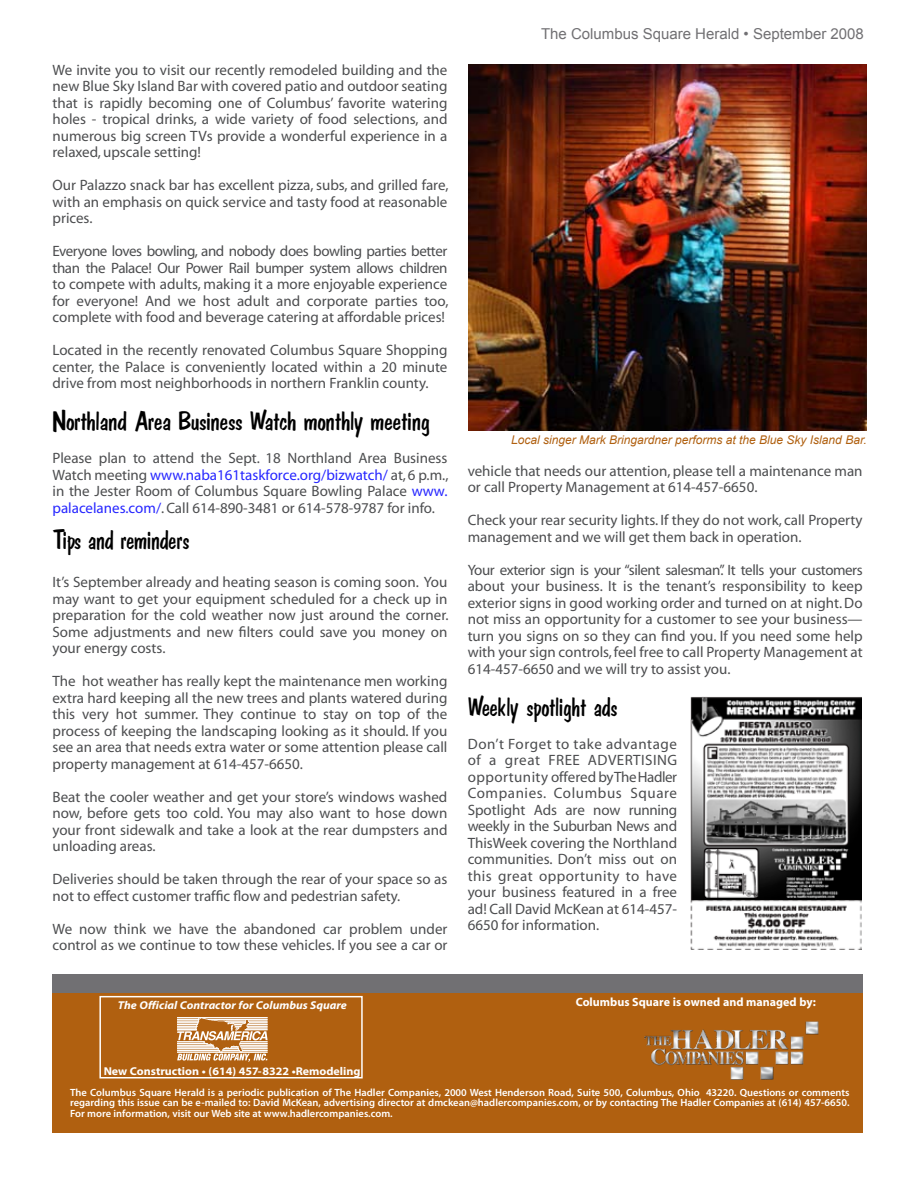
<style>
.page{position:relative;width:918px;height:1188px;background:#fff}
.page>*{position:absolute;margin:0;border:0;box-sizing:border-box;transform-origin:0 0}
.t1{font:27px "Dominican";letter-spacing:-.015em;color:#000;scale:1.06 1}
.t2{font:27px "Dominican";letter-spacing:-.015em;color:#000}
.t3{font:15px/16.5px "Myriad";color:#4c4d4f;text-align:justify}
.t4{font:15px "Arial";color:#717073}
.t5{font:italic 12px "Arial";color:#b06010}
.t6{font:700 12px "Myriad";color:#fff}
.t7{font:700 11.4px "Myriad Pro";color:#fff;scale:1.05 1}
.t8{font:italic 700 11.4px "Myriad Pro";color:#fff;scale:1.05 1}
.t9{font:600 10.5px/10.5px "Myriad Pro";color:#fff;text-align:justify}
.s1{color:#2626ff}
</style>
<div class="page">
<div style="left:52px;top:992px;width:811px;height:140px;background:#b06010"></div>
<div style="left:52px;top:974px;width:811px;height:18px;background:#717073"></div>
<img style="left:644px;top:1021px;width:175px;height:59px">
<div style="left:99px;top:996px;width:264px;height:82px;border:2px solid #fff"></div>
<hr style="left:177px;top:1017px;width:91px;height:1px;background:#fff">
<img style="left:193px;top:1018px;width:60px;height:1px">
<svg style="left:177px;top:1019px;width:91px;height:43px"></svg>
<img style="left:468px;top:64px;width:398px;height:367px">
<img style="left:691px;top:697px;width:171px;height:252px">
<p class="t3" style="left:52px;top:62px;width:396px">We invite you to visit our recently remodeled building and the new Blue Sky Island Bar with covered patio and outdoor seating that is rapidly becoming one of Columbus’ favorite watering holes - tropical drinks, a wide variety of food selections, and numerous big screen TVs provide a wonderful experience in a relaxed, upscale setting!</p>
<p class="t3" style="left:52px;top:178px;width:397px">Our Palazzo snack bar has excellent pizza, subs, and grilled fare, with an emphasis on quick service and tasty food at reasonable prices.</p>
<p class="t3" style="left:52px;top:244px;width:397px">Everyone loves bowling, and nobody does bowling parties better than the Palace! Our Power Rail bumper system allows children to compete with adults, making it a more enjoyable experience for everyone! And we host adult and corporate parties too, complete with food and beverage catering at affordable prices!</p>
<p class="t3" style="left:52px;top:343px;width:396px">Located in the recently renovated Columbus Square Shopping center, the Palace is conveniently located within a 20 minute drive from most neighborhoods in northern Franklin county.</p>
<h1 class="t1" style="left:52px;top:409px;width:358px">Northland Area Business Watch monthly meeting</h1>
<p class="t3" style="left:52px;top:451px;width:397px">Please plan to attend the Sept. 18 Northland Area Business Watch meeting <span class="s1">www.naba161taskforce.org/bizwatch/</span> at, 6 p.m., in the Jester Room of Columbus Square Bowling Palace <span class="s1">www. palacelanes.com/</span>. Call 614-890-3481 or 614-578-9787 for info.</p>
<h1 class="t2" style="left:52px;top:528px;width:139px">Tips and reminders</h1>
<p class="t3" style="left:52px;top:575px;width:398px">It’s September already and heating season is coming soon. You may want to get your equipment scheduled for a check up in preparation for the cold weather now just around the corner.<br>Some adjustments and new filters could save you money on your energy costs.</p>
<p class="t3" style="left:52px;top:674px;width:396px">The hot weather has really kept the maintenance men working extra hard keeping all the new trees and plants watered during this very hot summer. They continue to stay on top of the process of keeping the landscaping looking as it should. If you see an area that needs extra water or some attention please call property management at 614-457-6650.</p>
<p class="t3" style="left:52px;top:789px;width:396px">Beat the cooler weather and get your store’s windows washed now, before gets too cold. You may also want to hose down your front sidewalk and take a look at the rear dumpsters and unloading areas.</p>
<p class="t3" style="left:52px;top:872px;width:396px">Deliveries should be taken through the rear of your space so as not to effect customer traffic flow and pedestrian safety.</p>
<p class="t3" style="left:52px;top:921px;width:396px">We now think we have the abandoned car problem under control as we continue to tow these vehicles. If you see a car or</p>
<p class="t8" style="left:118px;top:998px;width:220px">The Official Contractor for Columbus Square</p>
<p class="t4" style="left:541px;top:25px;width:324px">The Columbus Square Herald • September 2008</p>
<p class="t5" style="left:511px;top:433px;width:357px">Local singer Mark Bringardner performs at the Blue Sky Island Bar.</p>
<p class="t3" style="left:468px;top:463px;width:396px">vehicle that needs our attention, please tell a maintenance man or call Property Management at 614-457-6650.</p>
<p class="t3" style="left:468px;top:513px;width:396px">Check your rear security lights. If they do not work, call Property management and we will get them back in operation.</p>
<p class="t3" style="left:468px;top:562px;width:396px">Your exterior sign is your “silent salesman”. It tells your customers about your business. It is the tenant’s responsibility to keep exterior signs in good working order and turned on at night. Do not miss an opportunity for a customer to see your business— turn you signs on so they can find you. If you need some help with your sign controls, feel free to call Property Management at 614-457-6650 and we will try to assist you.</p>
<h1 class="t2" style="left:468px;top:694px;width:152px">Weekly spotlight ads</h1>
<p class="t3" style="left:468px;top:736px;width:211px">Don’t Forget to take advantage of a great FREE ADVERTISING opportunity offered by The Hadler Companies. Columbus Square Spotlight Ads are now running weekly in the Suburban News and ThisWeek covering the Northland communities. Don’t miss out on this great opportunity to have your business featured in a free ad! Call David McKean at 614-457- 6650 for information.</p>
<p class="t6" style="left:576px;top:996px;width:242px">Columbus Square is owned and managed by:</p>
<p class="t7" style="left:104px;top:1063px;width:246px">New Construction • (614) 457-8322 •Remodeling</p>
<p class="t9" style="left:70px;top:1087px;width:781px">The Columbus Square Herald is a periodic publication of The Hadler Companies, 2000 West Henderson Road, Suite 500, Columbus, Ohio 43220. Questions or comments regarding this issue can be e-mailed to: David McKean, advertising director at dmckean@hadlercompanies.com, or by contacting The Hadler Companies at (614) 457-6650.<br>For more information, visit our Web site at www.hadlercompanies.com.</p>
</div>
